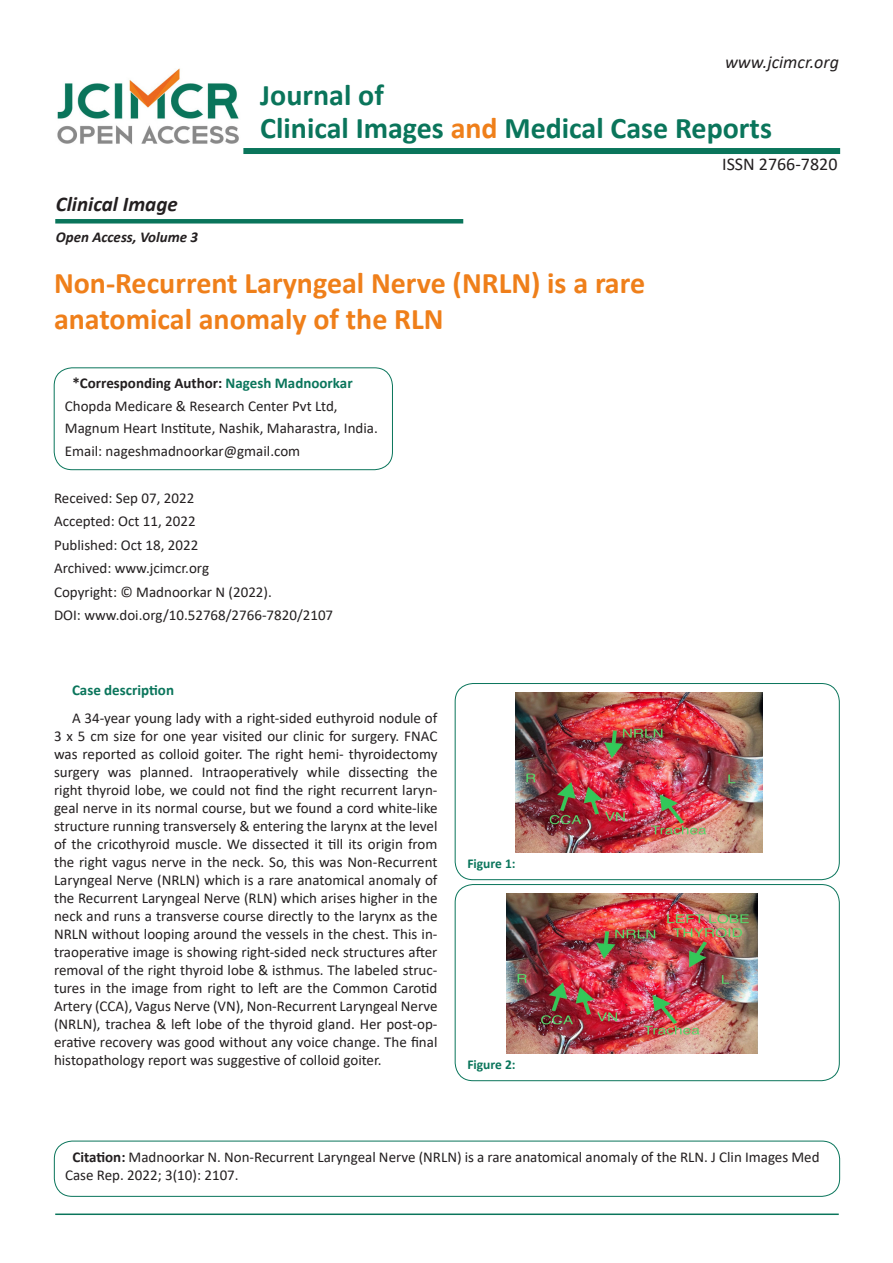
<style>
.page{position:relative;width:893px;height:1263px;background:#fff}
.page>*{position:absolute;margin:0;border:0;box-sizing:border-box;transform-origin:0 0}
.t1{font:700 30px "Calibri";color:#ef7f1a}
.t2{font:700 30px "Calibri";color:#0a755b}
.t3{font:italic 700 21px "Calibri";color:#231f20}
.t4{font:italic 18px "Calibri";color:#231f20}
.t5{font:18px "Calibri";color:#231f20}
.t6{font:15px/18px "Calibri";color:#231f20}
.t7{font:700 15px "Calibri";color:#231f20}
.t8{font:italic 700 15px "Calibri";color:#231f20}
.t9{font:700 15px "Calibri";color:#0a755b}
.t10{font:700 13.5px "Calibri";color:#0a755b}
.s1{color:#ef7f1a}
.s2{color:#0a755b}
.s3{font-weight:700}
</style>
<div class="page">
<div style="left:243px;top:148px;width:597px;height:6px;background:#0a755b"></div>
<div style="left:55px;top:219px;width:408px;height:5px;background:#0a755b"></div>
<img style="left:57px;top:68px;width:182px;height:77px">
<div style="left:54px;top:368px;width:339px;height:102px;border:1px solid #0a755b;border-radius:18px"></div>
<hr style="left:55px;top:1213px;width:784px;height:2px;background:#0a755b">
<div style="left:455px;top:683px;width:384px;height:197px;border:1px solid #0a755b;border-radius:18px"></div>
<img style="left:516px;top:693px;width:247px;height:160px">
<div style="left:455px;top:884px;width:384px;height:197px;border:1px solid #0a755b;border-radius:18px"></div>
<img style="left:506px;top:894px;width:251px;height:159px">
<div style="left:54px;top:1141px;width:786px;height:55px;border:1px solid #0a755b;border-radius:18px"></div>
<p class="t4" style="left:725px;top:49px;width:115px">www.jcimcr.org</p>
<p class="t2" style="left:260px;top:74px;width:125px">Journal of</p>
<p class="t2" style="left:260px;top:107px;width:513px">Clinical Images <span class="s1">and</span> Medical Case Reports</p>
<p class="t3" style="left:56px;top:189px;width:123px">Clinical Image</p>
<p class="t8" style="left:56px;top:226px;width:144px">Open Access, Volume 3</p>
<p class="t1" style="left:54px;top:262px;width:593px">Non-Recurrent Laryngeal Nerve (NRLN) is a rare</p>
<p class="t1" style="left:54px;top:298px;width:391px">anatomical anomaly of the RLN</p>
<p class="t7" style="left:72px;top:373px;width:282px">*Corresponding Author: <span class="s2">Nagesh Madnoorkar</span></p>
<p class="t6" style="left:65px;top:394px;width:315px;line-height:22.5px">Chopda Medicare &amp; Research Center Pvt Ltd,<br>Magnum Heart Institute, Nashik, Maharastra, India.<br>Email: nageshmadnoorkar@gmail.com</p>
<p class="t6" style="left:54px;top:489px;width:142px">Received: Sep 07, 2022</p>
<p class="t6" style="left:54px;top:512px;width:143px">Accepted: Oct 11, 2022</p>
<p class="t6" style="left:54px;top:535px;width:146px">Published: Oct 18, 2022</p>
<p class="t6" style="left:54px;top:559px;width:157px">Archived: www.jcimcr.org</p>
<p class="t6" style="left:54px;top:582px;width:219px">Copyright: © Madnoorkar N (2022).</p>
<p class="t6" style="left:54px;top:606px;width:281px">DOI: www.doi.org/10.52768/2766-7820/2107</p>
<p class="t9" style="left:72px;top:679px;width:104px">Case description</p>
<p class="t6" style="left:54px;top:709px;width:385px;text-align:justify;text-indent:18px">A 34-year young lady with a right-sided euthyroid nodule of 3 x 5 cm size for one year visited our clinic for surgery. FNAC was reported as colloid goiter. The right hemi- thyroidectomy surgery was planned. Intraoperatively while dissecting the right thyroid lobe, we could not find the right recurrent laryn&shy;geal nerve in its normal course, but we found a cord white-like structure running transversely &amp; entering the larynx at the level of the cricothyroid muscle. We dissected it till its origin from the right vagus nerve in the neck. So, this was Non-Recurrent Laryngeal Nerve (NRLN) which is a rare anatomical anomaly of the Recurrent Laryngeal Nerve (RLN) which arises higher in the neck and runs a transverse course directly to the larynx as the NRLN without looping around the vessels in the chest. This in&shy;traoperative image is showing right-sided neck structures after removal of the right thyroid lobe &amp; isthmus. The labeled struc&shy;tures in the image from right to left are the Common Carotid Artery (CCA), Vagus Nerve (VN), Non-Recurrent Laryngeal Nerve (NRLN), trachea &amp; left lobe of the thyroid gland. Her post-op&shy;erative recovery was good without any voice change. The final histopathology report was suggestive of colloid goiter.</p>
<p class="t10" style="left:467px;top:854px;width:50px">Figure 1:</p>
<p class="t10" style="left:467px;top:1055px;width:50px">Figure 2:</p>
<p class="t5" style="left:722px;top:151px;width:117px">ISSN 2766-7820</p>
<p class="t6" style="left:65px;top:1147px;width:756px;text-indent:8px"><span class="s3">Citation:</span> Madnoorkar N. Non-Recurrent Laryngeal Nerve (NRLN) is a rare anatomical anomaly of the RLN. J Clin Images Med<br>Case Rep. 2022; 3(10): 2107.</p>
</div>
